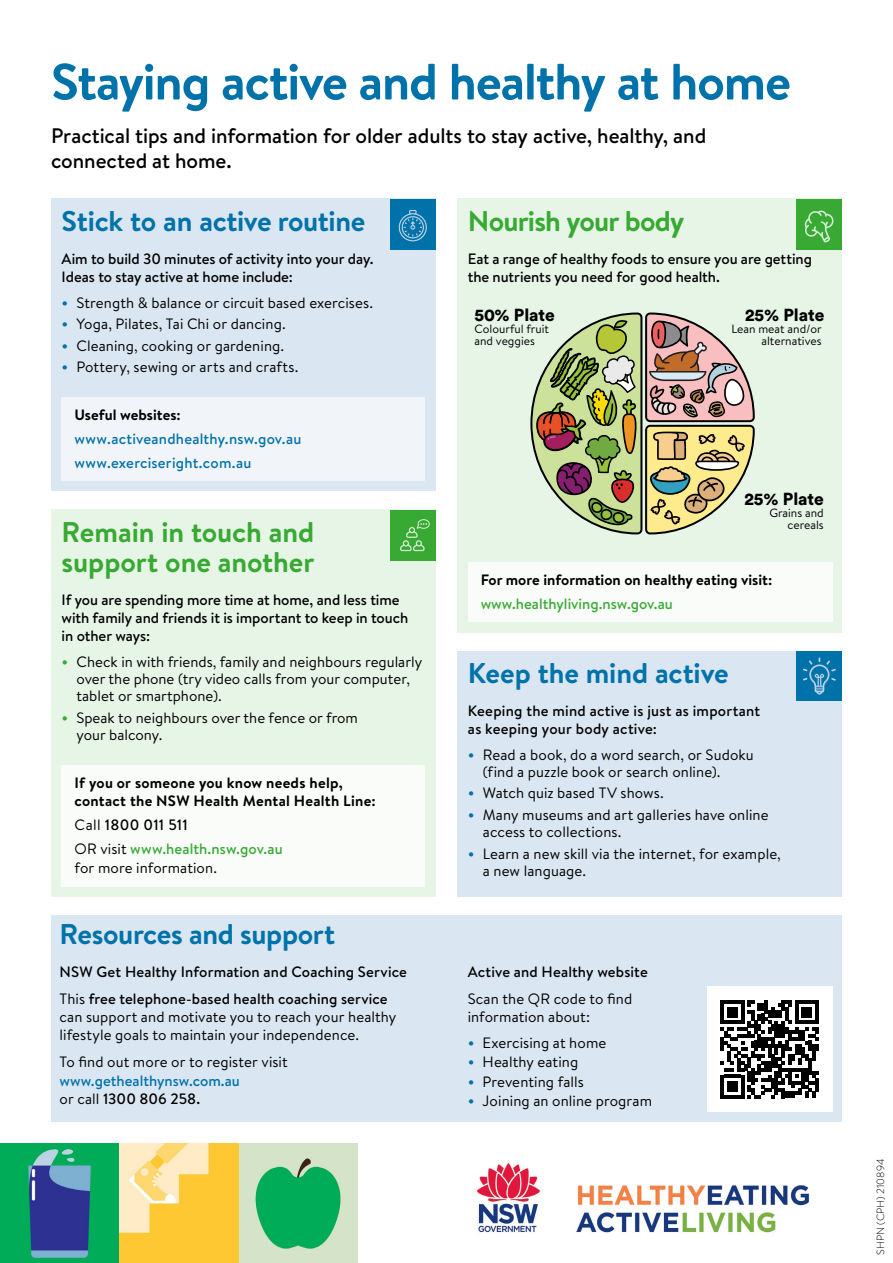
<style>
.page{position:relative;width:893px;height:1263px;background:#fff}
.page>*{position:absolute;margin:0;border:0;box-sizing:border-box;transform-origin:0 0}
.t1{font:700 51px "Brandon Text";letter-spacing:-.025em;color:#0072aa}
.t2{font:700 28.5px "Brandon Text";letter-spacing:-.015em;color:#0072aa}
.t3{font:700 28.5px/30px "Brandon Text";letter-spacing:-.005em;color:#38aa33}
.t4{font:700 28.5px "Brandon Text";letter-spacing:-.03em;color:#38aa33}
.t5{font:500 21px/25.2px "Brandon Text";letter-spacing:-.005em;color:#000}
.t6{font:900 17.25px "Circular Std";letter-spacing:-.005em;color:#000}
.t7{font:15px/17.2px "Brandon Text";letter-spacing:.005em;color:#000}
.t8{font:500 15px/18px "Brandon Text";color:#000}
.t9{font:700 15px/18px "Brandon Text";letter-spacing:.005em;color:#000}
.t10{font:500 15px/18px "Brandon Text";letter-spacing:.01em;color:#0072aa}
.t11{font:500 15px/23.7px "Brandon Text";color:#38aa33}
.t12{font:12px/12px "Brandon Text";color:#000;text-align:right}
.t13{font:300 10.5px "Brandon Text";color:#000}
.s1{font-weight:500;font-size:18px;color:#0072aa}
.s2{font-weight:500;font-size:18px;color:#38aa33}
.s3{font-weight:400;color:#000}
.s4{color:#000}
.s5{font-weight:400}
</style>
<div class="page">
<div style="left:51px;top:915px;width:791px;height:206px;background:#dae6f1"></div>
<div style="left:51px;top:199px;width:385px;height:292px;background:#dae6f1"></div>
<div style="left:457px;top:652px;width:385px;height:245px;background:#dae6f1"></div>
<div style="left:457px;top:199px;width:385px;height:434px;background:#e7f5e7"></div>
<div style="left:51px;top:510px;width:385px;height:387px;background:#e7f5e7"></div>
<div style="left:390px;top:199px;width:45px;height:50px;background:#0072aa"></div>
<div style="left:391px;top:510px;width:45px;height:50px;background:#38aa33"></div>
<div style="left:797px;top:652px;width:45px;height:49px;background:#0072aa"></div>
<div style="left:797px;top:199px;width:45px;height:50px;background:#38aa33"></div>
<svg style="left:399px;top:210px;width:28px;height:31px"></svg>
<div style="left:62px;top:397px;width:363px;height:84px;background:#f1f5fa"></div>
<div style="left:62px;top:765px;width:363px;height:121px;background:#f9fcf9"></div>
<div style="left:468px;top:562px;width:364px;height:60px;background:#f9fcf9"></div>
<svg style="left:805px;top:210px;width:28px;height:33px"></svg>
<svg style="left:530px;top:312px;width:225px;height:222px"></svg>
<svg style="left:803px;top:657px;width:33px;height:37px"></svg>
<svg style="left:400px;top:519px;width:30px;height:32px"></svg>
<img style="left:0;top:1144px;width:358px;height:119px">
<img style="left:476px;top:1162px;width:334px;height:71px">
<div style="left:707px;top:987px;width:125px;height:125px;background:#fff"></div>
<svg style="left:721px;top:1000px;width:98px;height:98px"></svg>
<hr style="left:815px;top:1078px;width:4px;height:13px;background:#000">
<h1 class="t1" style="left:51px;top:46px;width:741px">Staying active and healthy at home</h1>
<h3 class="t5" style="left:51px;top:123px;width:657px">Practical tips and information for older adults to stay active, healthy, and connected at home.</h3>
<h2 class="t2" style="left:62px;top:201px;width:305px">Stick to an active routine</h2>
<p class="t8" style="left:62px;top:249px;width:313px">Aim to build 30 minutes of activity into your day.<br>Ideas to stay active at home include:</p>
<p class="t7" style="left:62px;top:293px;width:313px"><span class="s1">•</span> Strength &amp; balance or circuit based exercises.</p>
<p class="t7" style="left:62px;top:315px;width:226px"><span class="s1">•</span> Yoga, Pilates, Tai Chi or dancing.</p>
<p class="t7" style="left:62px;top:336px;width:224px"><span class="s1">•</span> Cleaning, cooking or gardening.</p>
<p class="t7" style="left:62px;top:358px;width:238px"><span class="s1">•</span> Pottery, sewing or arts and crafts.</p>
<p class="t9" style="left:75px;top:406px;width:108px">Useful websites:</p>
<p class="t10" style="left:75px;top:427px;width:228px;line-height:23.7px">www.activeandhealthy.nsw.gov.au www.exerciseright.com.au</p>
<h2 class="t3" style="left:62px;top:517px;width:254px">Remain in touch and support one another</h2>
<p class="t8" style="left:62px;top:590px;width:348px">If you are spending more time at home, and less time with family and friends it is important to keep in touch in other ways:</p>
<p class="t7" style="left:77px;top:652px;width:347px;text-indent:-15px"><span class="s2">•</span> Check in with friends, family and neighbours regularly over the phone (try video calls from your computer, tablet or smartphone).</p>
<p class="t7" style="left:77px;top:708px;width:283px;text-indent:-15px"><span class="s2">•</span> Speak to neighbours over the fence or from your balcony.</p>
<p class="t9" style="left:75px;top:774px;width:303px">If you or someone you know needs help, contact the NSW Health Mental Health Line:</p>
<p class="t11" style="left:75px;top:813px;width:210px"><span class="s3">Call</span> <span class="s4">1800 011 511<br></span><span class="s3">OR visit</span> www.health.nsw.gov.au</p>
<p class="t7" style="left:75px;top:859px;width:144px">for more information.</p>
<h2 class="t2" style="left:60px;top:914px;width:277px">Resources and support</h2>
<p class="t8" style="left:60px;top:957px;width:349px;line-height:27.6px">NSW Get Healthy Information and Coaching Service<br><span class="s5">This</span> free telephone-based health coaching service</p>
<p class="t7" style="left:60px;top:1007px;width:338px;line-height:18px">can support and motivate you to reach your healthy lifestyle goals to maintain your independence.</p>
<p class="t7" style="left:60px;top:1052px;width:230px">To find out more or to register visit</p>
<p class="t10" style="left:60px;top:1071px;width:182px">www.gethealthynsw.com.au <span class="s3">or call</span> <span class="s4">1300 806 258.</span></p>
<h2 class="t4" style="left:468px;top:201px;width:218px">Nourish your body</h2>
<p class="t8" style="left:468px;top:249px;width:346px">Eat a range of healthy foods to ensure you are getting the nutrients you need for good health.</p>
<p class="t6" style="left:474px;top:304px;width:82px">50% Plate</p>
<p class="t12" style="left:474px;top:323px;width:76px;text-align:left">Colourful fruit and veggies</p>
<p class="t6" style="left:745px;top:304px;width:81px">25% Plate</p>
<p class="t12" style="left:731px;top:323px;width:92px">Lean meat and/or alternatives</p>
<p class="t6" style="left:744px;top:487px;width:81px">25% Plate</p>
<p class="t12" style="left:769px;top:506px;width:56px">Grains and cereals</p>
<p class="t9" style="left:481px;top:571px;width:293px">For more information on healthy eating visit:</p>
<p class="t11" style="left:481px;top:591px;width:194px">www.healthyliving.nsw.gov.au</p>
<h2 class="t2" style="left:468px;top:653px;width:262px">Keep the mind active</h2>
<p class="t8" style="left:468px;top:701px;width:294px">Keeping the mind active is just as important as keeping your body active:</p>
<p class="t7" style="left:483px;top:745px;width:272px;text-indent:-15px"><span class="s1">•</span> Read a book, do a word search, or Sudoku (find a puzzle book or search online).</p>
<p class="t7" style="left:468px;top:784px;width:197px"><span class="s1">•</span> Watch quiz based TV shows.</p>
<p class="t7" style="left:483px;top:805px;width:287px;text-indent:-15px"><span class="s1">•</span> Many museums and art galleries have online access to collections.</p>
<p class="t7" style="left:483px;top:844px;width:299px;text-indent:-15px"><span class="s1">•</span> Learn a new skill via the internet, for example, a new language.</p>
<p class="t8" style="left:468px;top:962px;width:182px">Active and Healthy website</p>
<p class="t7" style="left:468px;top:989px;width:166px;line-height:18px">Scan the QR code to find information about:</p>
<p class="t7" style="left:468px;top:1033px;width:140px"><span class="s1">•</span> Exercising at home</p>
<p class="t7" style="left:468px;top:1053px;width:112px"><span class="s1">•</span> Healthy eating</p>
<p class="t7" style="left:468px;top:1072px;width:118px"><span class="s1">•</span> Preventing falls</p>
<p class="t7" style="left:468px;top:1092px;width:186px"><span class="s1">•</span> Joining an online program</p>
<p class="t13" style="left:873px;top:1255px;width:98px;rotate:-90deg">SHPN (CPH) 210894</p>
</div>
